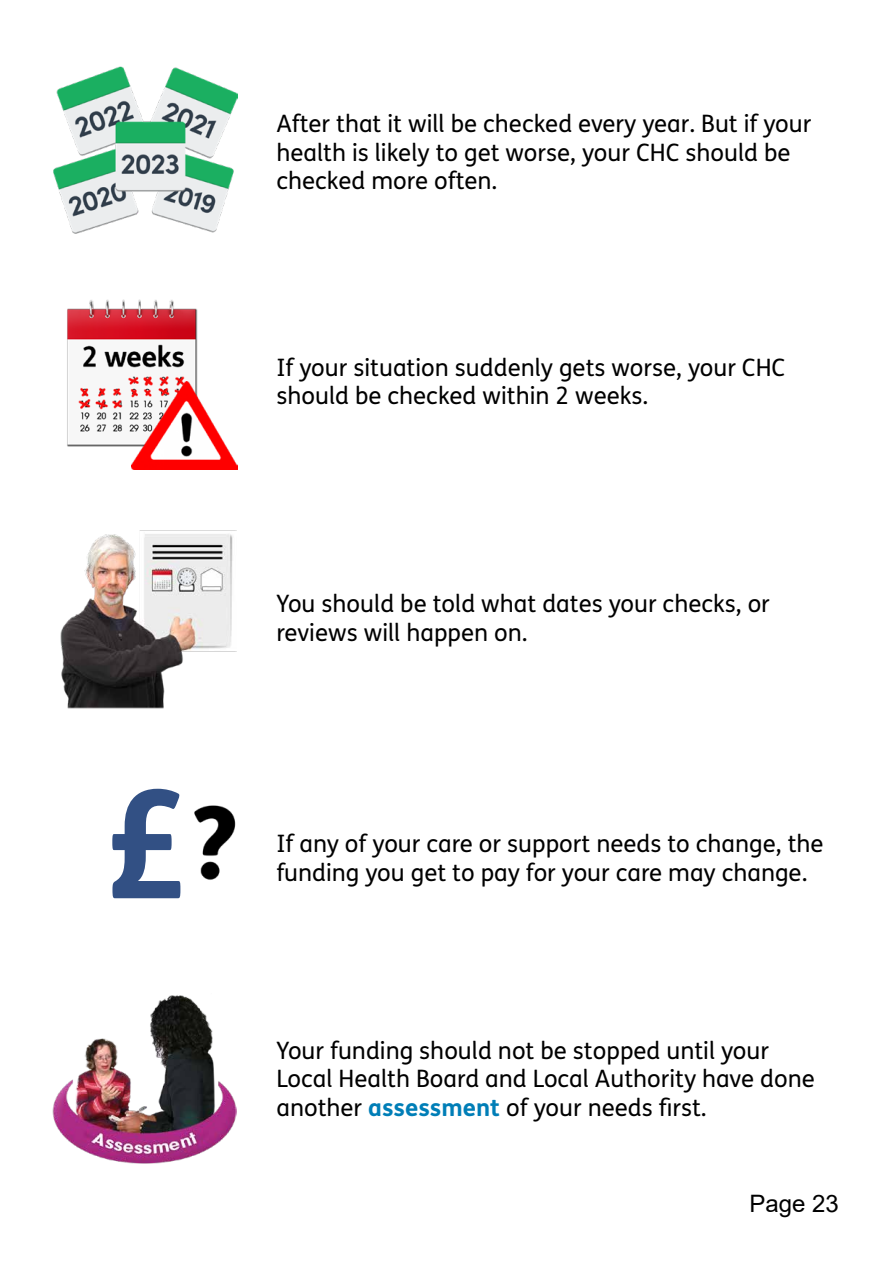
<style>
.page{position:relative;width:893px;height:1263px;background:#fff}
.page>*{position:absolute;margin:0;border:0;box-sizing:border-box;transform-origin:0 0}
.t1{font:700 150px "FS Me Pro";color:#325084}
.Bodytext{font:24px/28.8px "FS Me Pro";color:#000}
.t2{font:24px "Arial";color:#000}
.s1{font-weight:700;color:#007eb7}
</style>
<div class="page">
<img style="left:53px;top:66px;width:184px;height:168px">
<img style="left:67px;top:299px;width:131px;height:148px">
<img style="left:132px;top:381px;width:105px;height:88px">
<img style="left:60px;top:530px;width:176px;height:179px">
<img style="left:53px;top:995px;width:183px;height:169px">
<img style="left:194px;top:805px;width:42px;height:75px">
<h1 class="t1" style="left:100px;top:729px;width:90px">£</h1>
<p class="Bodytext" style="left:276px;top:108px;width:537px">After that it will be checked every year. But if your health is likely to get worse, your CHC should be checked more often.</p>
<p class="Bodytext" style="left:276px;top:352px;width:510px">If your situation suddenly gets worse, your CHC should be checked within 2 weeks.</p>
<p class="Bodytext" style="left:276px;top:588px;width:495px">You should be told what dates your checks, or reviews will happen on.</p>
<p class="Bodytext" style="left:276px;top:829px;width:549px">If any of your care or support needs to change, the funding you get to pay for your care may change.</p>
<p class="Bodytext" style="left:276px;top:1035px;width:540px">Your funding should not be stopped until your<br>Local Health Board and Local Authority have done another <span class="s1">assessment</span> of your needs first.</p>
<p class="t2" style="left:749px;top:1187px;width:91px">Page 23</p>
</div>
